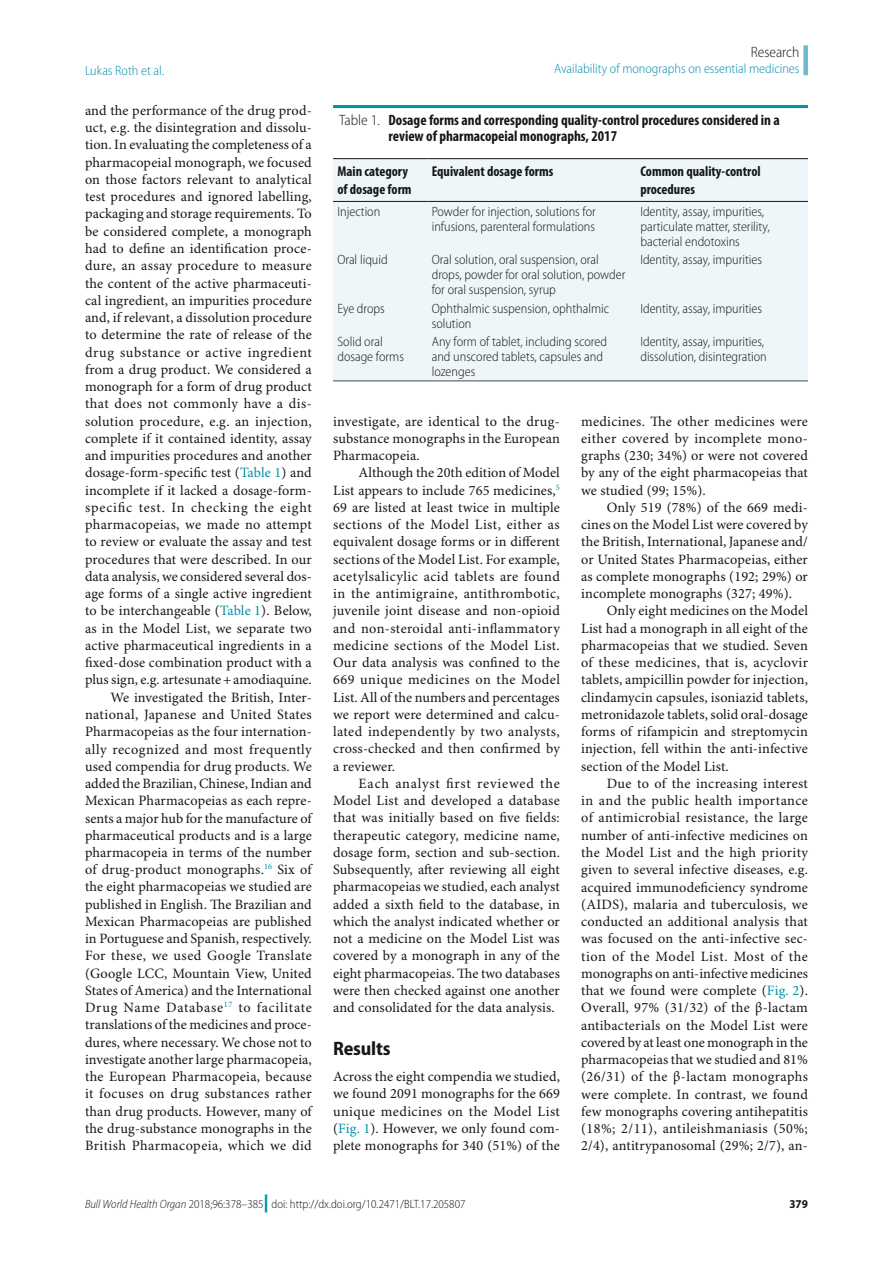
<style>
.page{position:relative;width:893px;height:1263px;background:#fff}
.page>*{position:absolute;margin:0;border:0;box-sizing:border-box;transform-origin:0 0}
.t1{font:700 semi-condensed 19.5px "Myriad Pro";letter-spacing:-.01em;color:#151616}
.t2{font:700 condensed 15px/16.5px "Myriad Pro";color:#151616}
.t3{font:300 semi-condensed 15px "Myriad Pro";color:#151616}
.t4{font:14.25px/17.2px "Minion Pro";letter-spacing:.01em;color:#151616;text-align:justify}
.t5{font:700 condensed 14.25px/17.9px "Myriad Pro";color:#151616}
.t6{font:300 semi-condensed 13.5px/15px "Myriad Pro";color:#151616}
.t7{font:300 semi-condensed 13.5px "Myriad Pro";color:#008fab}
.t8{font:300 semi-condensed 12px "Myriad Pro";color:#151616}
.t9{font:700 semi-condensed 12px "Myriad Pro";color:#151616}
.s1{color:#008fab}
.s2{font-weight:300;font-stretch:semi-condensed}
.s3{font-style:italic}
.s4{font-weight:900;font-stretch:normal;font-size:18px;color:#008fab}
</style>
<div class="page">
<div style="left:803px;top:45px;width:5px;height:30px;background:#6bbbcd"></div>
<hr style="left:333px;top:105px;width:475px;height:3px;background:#008fab">
<hr style="left:333px;top:380px;width:475px;height:1px;background:#151616">
<div style="left:333px;top:159px;width:475px;height:221px;background:#eef6f9"></div>
<hr style="left:333px;top:201px;width:94px;height:1px;background:#151616">
<hr style="left:427px;top:201px;width:209px;height:1px;background:#151616">
<hr style="left:636px;top:201px;width:172px;height:1px;background:#151616">
<hr style="left:333px;top:158px;width:94px;height:1px;background:#151616">
<hr style="left:427px;top:158px;width:209px;height:1px;background:#151616">
<hr style="left:636px;top:158px;width:172px;height:1px;background:#151616">
<p class="t3" style="left:751px;top:44px;width:50px">Research</p>
<p class="t7" style="left:85px;top:63px;width:80px">Lukas Roth et al.</p>
<p class="t7" style="left:554px;top:61px;width:247px">Availability of monographs on essential medicines</p>
<p class="t4" style="left:85px;top:102px;width:228px;text-align:right">and the performance of the drug prod&shy;uct, e.g. the disintegration and dissolu&shy;tion. In evaluating the completeness of a pharmacopeial monograph, we focused on those factors relevant to analytical test procedures and ignored labelling, packaging and storage requirements. To be considered complete, a monograph had to define an identification proce&shy;dure, an assay procedure to measure the content of the active pharmaceuti&shy;cal ingredient, an impurities procedure and, if relevant, a dissolution procedure to determine the rate of release of the drug substance or active ingredient from a drug product. We considered a monograph for a form of drug product that does not commonly have a dis&shy;solution procedure, e.g. an injection, complete if it contained identity, assay and impurities procedures and another dosage-form-specific test (<span class="s1">Table 1</span>) and incomplete if it lacked a dosage-form&shy;specific test. In checking the eight pharmacopeias, we made no attempt to review or evaluate the assay and test procedures that were described. In our data analysis, we considered several dos&shy;age forms of a single active ingredient to be interchangeable (<span class="s1">Table 1</span>). Below, as in the Model List, we separate two active pharmaceutical ingredients in a fixed-dose combination product with a plus sign, e.g. artesunate+amodiaquine.<br>We investigated the British, Inter&shy;national, Japanese and United States Pharmacopeias as the four internation&shy;ally recognized and most frequently used compendia for drug products. We added the Brazilian, Chinese, Indian and Mexican Pharmacopeias as each repre&shy;sents a major hub for the manufacture of pharmaceutical products and is a large pharmacopeia in terms of the number of drug-product monographs.<sup>16</sup> Six of the eight pharmacopeias we studied are published in English. The Brazilian and Mexican Pharmacopeias are published in Portuguese and Spanish, respectively.<br>For these, we used Google Translate (Google LCC, Mountain View, United States of America) and the International Drug Name Database<sup>17</sup> to facilitate translations of the medicines and proce&shy;dures, where necessary. We chose not to investigate another large pharmacopeia, the European Pharmacopeia, because it focuses on drug substances rather than drug products. However, many of the drug-substance monographs in the British Pharmacopeia, which we did</p>
<p class="t2" style="left:389px;top:112px;width:393px;text-indent:-50px"><span class="s2">Table 1.</span> Dosage forms and corresponding quality-control procedures considered in a review of pharmacopeial monographs, 2017</p>
<p class="t5" style="left:337px;top:162px;width:76px">Main category of dosage form</p>
<p class="t5" style="left:432px;top:162px;width:123px">Equivalent dosage forms</p>
<p class="t5" style="left:640px;top:162px;width:122px">Common quality-control procedures</p>
<p class="t6" style="left:337px;top:204px;width:44px">Injection</p>
<p class="t6" style="left:432px;top:204px;width:166px">Powder for injection, solutions for infusions, parenteral formulations</p>
<p class="t6" style="left:640px;top:204px;width:131px">Identity, assay, impurities, particulate matter, sterility, bacterial endotoxins</p>
<p class="t6" style="left:337px;top:253px;width:52px">Oral liquid</p>
<p class="t6" style="left:432px;top:253px;width:195px">Oral solution, oral suspension, oral drops, powder for oral solution, powder for oral suspension, syrup</p>
<p class="t6" style="left:640px;top:253px;width:123px">Identity, assay, impurities</p>
<p class="t6" style="left:337px;top:301px;width:49px">Eye drops</p>
<p class="t6" style="left:432px;top:301px;width:179px">Ophthalmic suspension, ophthalmic solution</p>
<p class="t6" style="left:640px;top:301px;width:123px">Identity, assay, impurities</p>
<p class="t6" style="left:337px;top:334px;width:68px">Solid oral dosage forms</p>
<p class="t6" style="left:432px;top:334px;width:177px">Any form of tablet, including scored and unscored tablets, capsules and lozenges</p>
<p class="t6" style="left:640px;top:334px;width:128px">Identity, assay, impurities, dissolution, disintegration</p>
<p class="t4" style="left:581px;top:413px;width:228px">medicines. The other medicines were either covered by incomplete mono&shy;graphs (230; 34%) or were not covered by any of the eight pharmacopeias that we studied (99; 15%).</p>
<p class="t4" style="left:581px;top:499px;width:228px;text-indent:26px">Only 519 (78%) of the 669 medi&shy;cines on the Model List were covered by the British, International, Japanese and/ or United States Pharmacopeias, either as complete monographs (192; 29%) or incomplete monographs (327; 49%).</p>
<p class="t4" style="left:581px;top:603px;width:228px;text-indent:26px">Only eight medicines on the Model List had a monograph in all eight of the pharmacopeias that we studied. Seven of these medicines, that is, acyclovir tablets, ampicillin powder for injection, clindamycin capsules, isoniazid tablets, metronidazole tablets, solid oral-dosage forms of rifampicin and streptomycin injection, fell within the anti-infective section of the Model List.</p>
<p class="t4" style="left:581px;top:775px;width:228px;text-indent:26px">Due to of the increasing interest in and the public health importance of antimicrobial resistance, the large number of anti-infective medicines on the Model List and the high priority given to several infective diseases, e.g. acquired immunodeficiency syndrome (AIDS), malaria and tuberculosis, we conducted an additional analysis that was focused on the anti-infective sec&shy;tion of the Model List. Most of the monographs on anti-infective medicines that we found were complete (<span class="s1">Fig. 2</span>).<br>Overall, 97% (31/32) of the β-lactam antibacterials on the Model List were covered by at least one monograph in the pharmacopeias that we studied and 81% (26/31) of the β-lactam monographs were complete. In contrast, we found few monographs covering antihepatitis (18%; 2/11), antileishmaniasis (50%; 2/4), antitrypanosomal (29%; 2/7), an-</p>
<p class="t4" style="left:333px;top:413px;width:228px">investigate, are identical to the drug&shy;substance monographs in the European Pharmacopeia.</p>
<p class="t4" style="left:333px;top:465px;width:228px;text-indent:26px">Although the 20th edition of Model List appears to include 765 medicines,<sup>5<br></sup>69 are listed at least twice in multiple sections of the Model List, either as equivalent dosage forms or in different sections of the Model List. For example, acetylsalicylic acid tablets are found in the antimigraine, antithrombotic, juvenile joint disease and non-opioid and non-steroidal anti-inflammatory medicine sections of the Model List.<br>Our data analysis was confined to the 669 unique medicines on the Model List. All of the numbers and percentages we report were determined and calcu&shy;lated independently by two analysts, cross-checked and then confirmed by a reviewer.</p>
<p class="t4" style="left:333px;top:775px;width:228px;text-indent:26px">Each analyst first reviewed the Model List and developed a database that was initially based on five fields: therapeutic category, medicine name, dosage form, section and sub-section.<br>Subsequently, after reviewing all eight pharmacopeias we studied, each analyst added a sixth field to the database, in which the analyst indicated whether or not a medicine on the Model List was covered by a monograph in any of the eight pharmacopeias. The two databases were then checked against one another and consolidated for the data analysis.</p>
<h1 class="t1" style="left:333px;top:1038px;width:59px">Results</h1>
<p class="t4" style="left:333px;top:1068px;width:228px">Across the eight compendia we studied, we found 2091 monographs for the 669 unique medicines on the Model List (<span class="s1">Fig. 1</span>). However, we only found com&shy;plete monographs for 340 (51%) of the</p>
<p class="t8" style="left:85px;top:1198px;width:382px"><span class="s3">Bull World Health Organ</span> 2018;96:378–385<span class="s4">|</span> doi: http://dx.doi.org/10.2471/BLT.17.205807</p>
<p class="t9" style="left:789px;top:1197px;width:20px">379</p>
</div>
